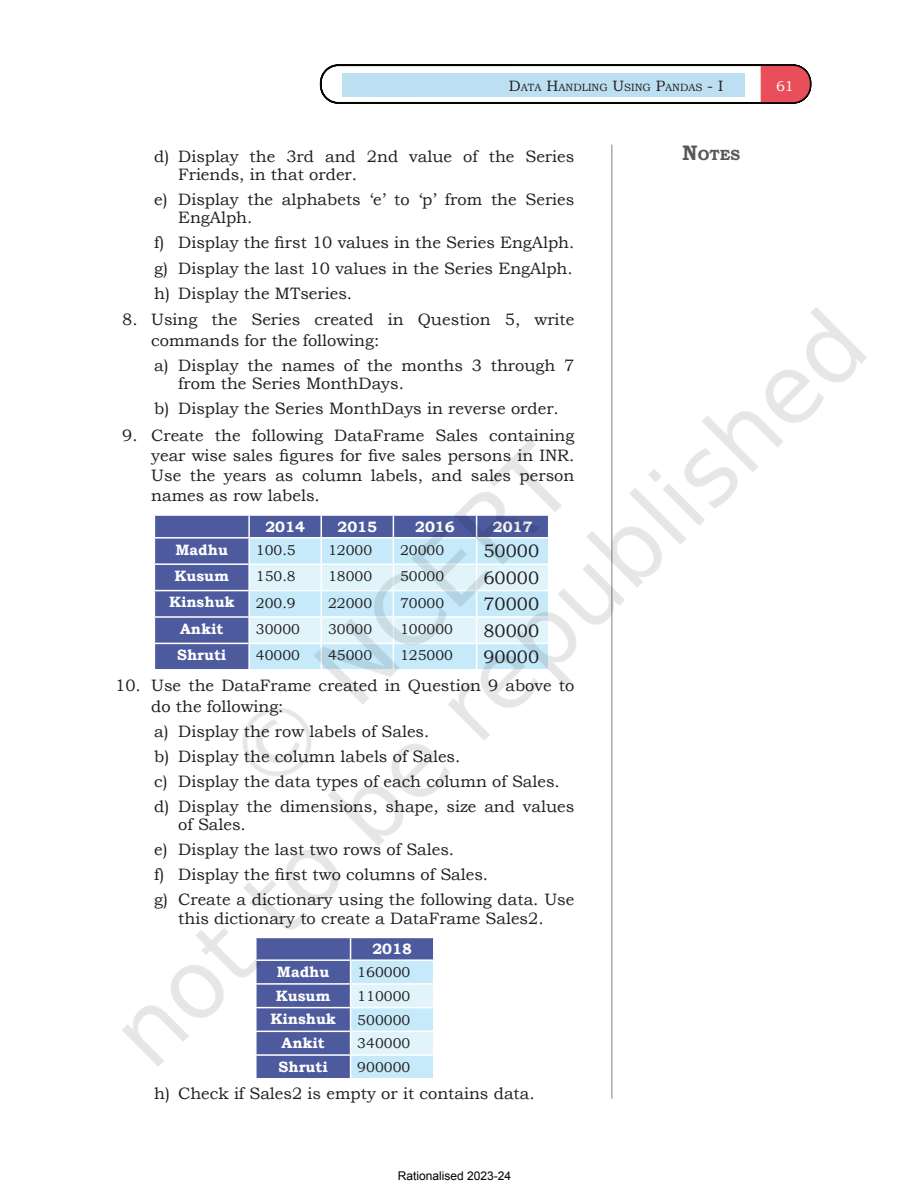
<style>
.page{position:relative;width:909px;height:1191px;background:#fff}
.page>*{position:absolute;margin:0;border:0;box-sizing:border-box;transform-origin:0 0}
.t1{font:18px "Bookman Old Style";color:#231f20}
.t2{font:16.5px/25px "Bookman Old Style";color:#231f20}
.t3{font:700 15px "Bookman Old Style";color:#fff}
.t4{font:700 14.7px "Bookman Old Style";color:#57585a}
.t5{font:14.25px "Bookman Old Style";color:#231f20}
.t6{font:14.25px "Bookman Old Style";color:#fff}
.t7{font:12px "Arial";color:#000}
.t8{font:10.5px "Bookman Old Style";color:#231f20}
.s1{font-size:15px}
.s2{font-size:21px}
</style>
<div class="page">
<img style="left:319px;top:64px;width:493px;height:146px">
<img style="left:122px;top:210px;width:745px;height:889px">
<p class="t8" style="left:509px;top:81px;width:215px"><span class="s1">D</span>ATA <span class="s1">H</span>ANDLING <span class="s1">U</span>SING <span class="s1">P</span>ANDAS <span class="s1">- I</span></p>
<p class="t6" style="left:776px;top:77px;width:19px">61</p>
<p class="t2" style="left:154px;top:144px;width:421px">d) Display the 3rd and 2nd value of the Series</p>
<p class="t4" style="left:682px;top:144px;width:59px"><span class="s2">N</span>OTES</p>
<p class="t2" style="left:154px;top:162px;width:421px;text-indent:24px">Friends, in that order.<br>e) Display the alphabets ‘e’ to ‘p’ from the Series</p>
<p class="t2" style="left:154px;top:205px;width:422px;text-indent:24px">EngAlph.<br>f) Display the first 10 values in the Series EngAlph. g) Display the last 10 values in the Series EngAlph. h) Display the MTseries.</p>
<p class="t2" style="left:151px;top:310px;width:425px;line-height:20.1px;text-indent:-29px">8. Using the Series created in Question 5, write commands for the following:</p>
<p class="t2" style="left:178px;top:356px;width:397px;line-height:18.3px;text-indent:-24px">a) Display the names of the months 3 through 7 from the Series MonthDays.</p>
<p class="t2" style="left:154px;top:396px;width:406px">b) Display the Series MonthDays in reverse order.</p>
<p class="t2" style="left:151px;top:425px;width:425px;line-height:20.1px;text-align:justify;text-indent:-29px">9. Create the following DataFrame Sales containing year wise sales figures for five sales persons in INR.<br>Use the years as column labels, and sales person names as row labels.</p>
<p class="t3" style="left:265px;top:516px;width:41px">2014</p>
<p class="t3" style="left:337px;top:516px;width:41px">2015</p>
<p class="t3" style="left:415px;top:516px;width:41px">2016</p>
<p class="t3" style="left:493px;top:516px;width:41px">2017</p>
<p class="t3" style="left:175px;top:538px;width:54px">Madhu</p>
<p class="t5" style="left:256px;top:541px;width:41px">100.5</p>
<p class="t5" style="left:328px;top:541px;width:46px">12000</p>
<p class="t5" style="left:400px;top:541px;width:46px">20000</p>
<p class="t1" style="left:483px;top:539px;width:57px">50000</p>
<p class="t3" style="left:174px;top:565px;width:56px">Kusum</p>
<p class="t5" style="left:256px;top:567px;width:41px">150.8</p>
<p class="t5" style="left:328px;top:567px;width:46px">18000</p>
<p class="t5" style="left:400px;top:567px;width:46px">50000</p>
<p class="t1" style="left:483px;top:566px;width:57px">60000</p>
<p class="t3" style="left:169px;top:591px;width:67px">Kinshuk</p>
<p class="t5" style="left:256px;top:593px;width:41px">200.9</p>
<p class="t5" style="left:328px;top:593px;width:46px">22000</p>
<p class="t5" style="left:400px;top:593px;width:46px">70000</p>
<p class="t1" style="left:483px;top:592px;width:57px">70000</p>
<p class="t3" style="left:180px;top:618px;width:45px">Ankit</p>
<p class="t5" style="left:256px;top:620px;width:46px">30000</p>
<p class="t5" style="left:328px;top:620px;width:46px">30000</p>
<p class="t5" style="left:400px;top:620px;width:55px">100000</p>
<p class="t1" style="left:483px;top:619px;width:57px">80000</p>
<p class="t3" style="left:177px;top:644px;width:51px">Shruti</p>
<p class="t5" style="left:256px;top:646px;width:46px">40000</p>
<p class="t5" style="left:328px;top:646px;width:46px">45000</p>
<p class="t5" style="left:400px;top:646px;width:55px">125000</p>
<p class="t1" style="left:483px;top:645px;width:57px">90000</p>
<p class="t2" style="left:151px;top:676px;width:424px;line-height:20.1px;text-indent:-36px">10. Use the DataFrame created in Question 9 above to do the following:</p>
<p class="t2" style="left:154px;top:718px;width:421px">a) Display the row labels of Sales.<br>b) Display the column labels of Sales.<br>c) Display the data types of each column of Sales. d) Display the dimensions, shape, size and values</p>
<p class="t2" style="left:154px;top:812px;width:422px;text-indent:24px">of Sales.<br>e) Display the last two rows of Sales.<br>f) Display the first two columns of Sales.<br>g) Create a dictionary using the following data. Use</p>
<p class="t2" style="left:178px;top:905px;width:367px">this dictionary to create a DataFrame Sales2.</p>
<p class="t3" style="left:372px;top:938px;width:41px">2018</p>
<p class="t3" style="left:277px;top:961px;width:54px">Madhu</p>
<p class="t5" style="left:357px;top:963px;width:55px">160000</p>
<p class="t3" style="left:276px;top:984px;width:56px">Kusum</p>
<p class="t5" style="left:357px;top:987px;width:55px">110000</p>
<p class="t3" style="left:270px;top:1008px;width:67px">Kinshuk</p>
<p class="t5" style="left:357px;top:1010px;width:55px">500000</p>
<p class="t3" style="left:281px;top:1032px;width:45px">Ankit</p>
<p class="t5" style="left:357px;top:1034px;width:55px">340000</p>
<p class="t3" style="left:278px;top:1056px;width:51px">Shruti</p>
<p class="t5" style="left:357px;top:1058px;width:55px">900000</p>
<p class="t2" style="left:154px;top:1080px;width:382px">h) Check if Sales2 is empty or it contains data.</p>
<p class="t7" style="left:398px;top:1167px;width:115px">Rationalised 2023-24</p>
</div>
